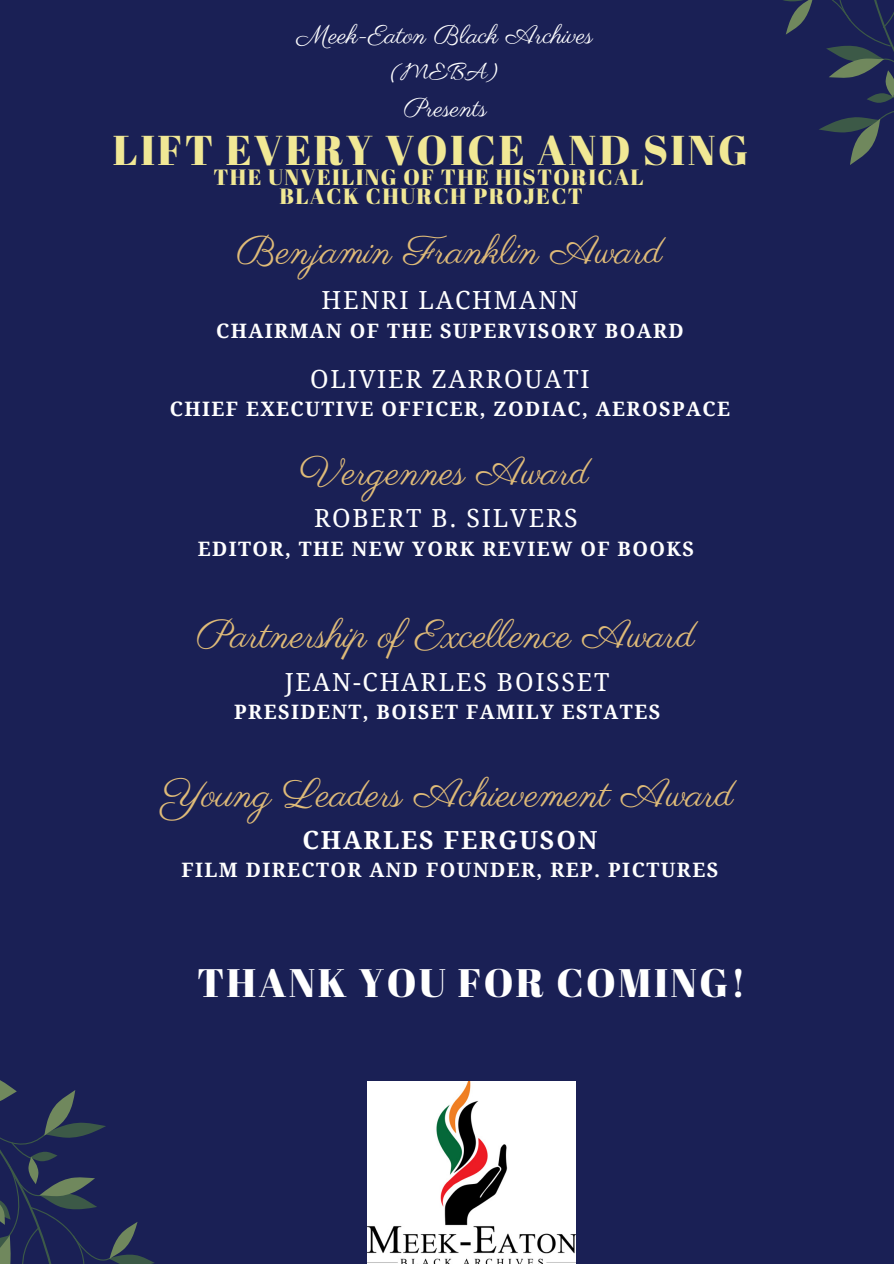
<style>
.page{position:relative;width:894px;height:1264px;background:#fff}
.page>*{position:absolute;margin:0;border:0;box-sizing:border-box;transform-origin:0 0}
.t1{font:41.7px "Abril Fatface";letter-spacing:.06em;color:#f1e895}
.t2{font:39.75px "Parisienne";color:#dfbb78}
.t3{font:39.75px "Abril Fatface";letter-spacing:.06em;color:#fff}
.t4{font:25.95px "Parisienne";color:#fff}
.t5{font:25.95px "Allura";color:#fff}
.t6{font:24.9px "Droid Serif";letter-spacing:.07em;color:#fff}
.t7{font:700 24.9px "Droid Serif";letter-spacing:.07em;color:#fff}
.t8{font:22.05px/18.9px "Abril Fatface";letter-spacing:.06em;color:#f1e895;text-align:center}
.t9{font:700 19.8px "Droid Serif";letter-spacing:.07em;color:#fff}
</style>
<div class="page">
<div style="left:0;top:0;width:893px;height:1263px;background:#1a2055"></div>
<svg style="left:783px;top:0;width:110px;height:165px"></svg>
<svg style="left:0;top:1080px;width:155px;height:183px"></svg>
<img style="left:367px;top:1081px;width:208px;height:182px">
<h3 class="t4" style="left:297px;top:19px;width:297px">Meek-Eaton Black Archives</h3>
<h3 class="t5" style="left:390px;top:57px;width:111px">(MEBA)</h3>
<h3 class="t4" style="left:403px;top:92px;width:84px">Presents</h3>
<h1 class="t1" style="left:113px;top:121px;width:636px">LIFT EVERY VOICE AND SING</h1>
<p class="t8" style="left:213px;top:167px;width:431px">THE UNVEILING OF THE HISTORICAL<br>BLACK CHURCH PROJECT</p>
<h2 class="t2" style="left:236px;top:227px;width:427px">Benjamin Franklin Award</h2>
<p class="t6" style="left:321px;top:286px;width:258px">HENRI LACHMANN</p>
<p class="t9" style="left:216px;top:319px;width:469px">CHAIRMAN OF THE SUPERVISORY BOARD</p>
<p class="t6" style="left:310px;top:364px;width:281px">OLIVIER ZARROUATI</p>
<p class="t9" style="left:170px;top:398px;width:561px">CHIEF EXECUTIVE OFFICER, ZODIAC, AEROSPACE</p>
<h2 class="t2" style="left:299px;top:447px;width:291px">Vergennes Award</h2>
<p class="t6" style="left:314px;top:504px;width:265px">ROBERT B. SILVERS</p>
<p class="t9" style="left:198px;top:537px;width:497px">EDITOR, THE NEW YORK REVIEW OF BOOKS</p>
<h2 class="t2" style="left:196px;top:611px;width:499px">Partnership of Excellence Award</h2>
<p class="t6" style="left:285px;top:667px;width:326px">JEAN-CHARLES BOISSET</p>
<p class="t9" style="left:234px;top:701px;width:427px">PRESIDENT, BOISET FAMILY ESTATES</p>
<h2 class="t2" style="left:163px;top:769px;width:572px">Young Leaders Achievement Award</h2>
<p class="t7" style="left:302px;top:825px;width:296px">CHARLES FERGUSON</p>
<p class="t9" style="left:181px;top:859px;width:538px">FILM DIRECTOR AND FOUNDER, REP. PICTURES</p>
<h2 class="t3" style="left:197px;top:954px;width:550px">THANK YOU FOR COMING!</h2>
</div>
